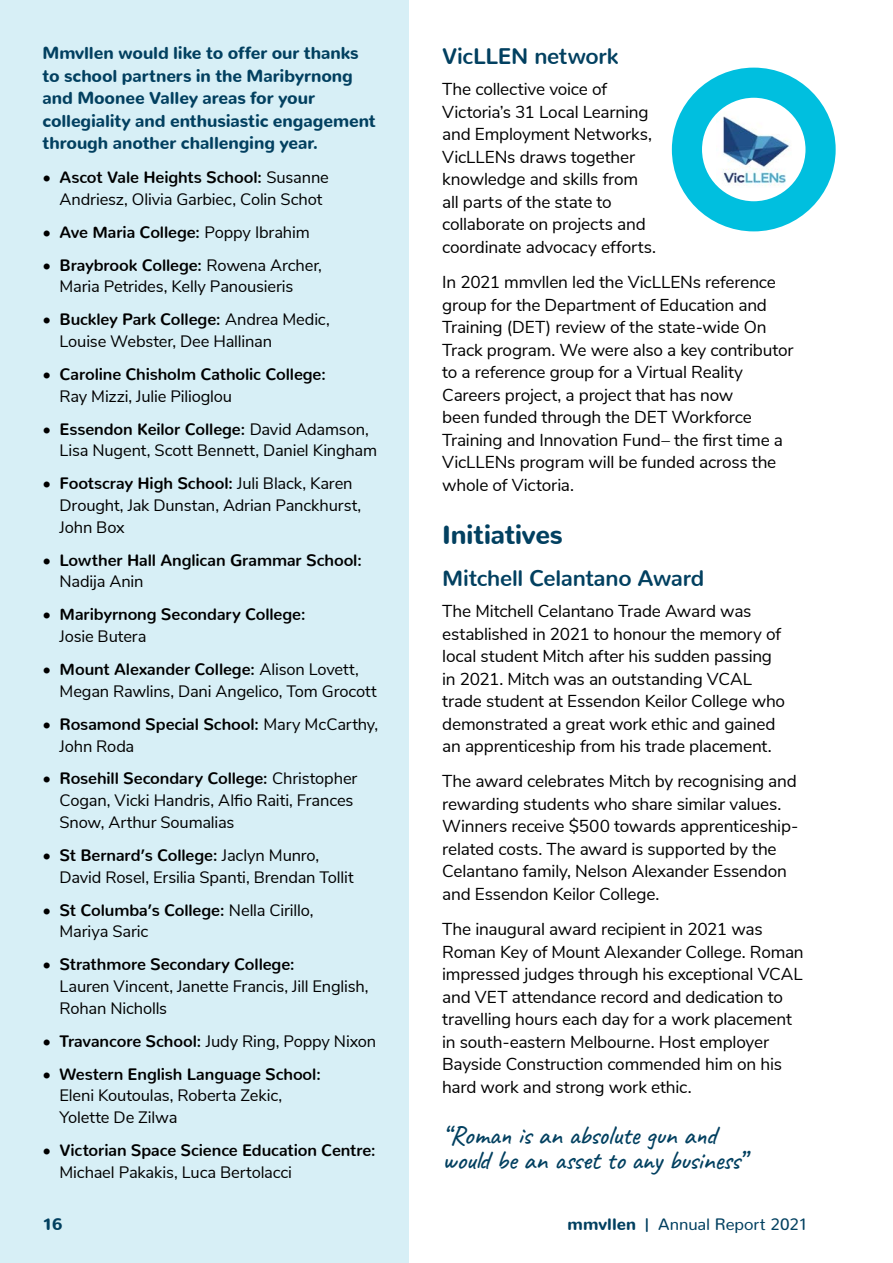
<style>
.page{position:relative;width:893px;height:1263px;background:#fff}
.page>*{position:absolute;margin:0;border:0;box-sizing:border-box;transform-origin:0 0}
.t1{font:500 27px/25.5px "Caveat";letter-spacing:-.02em;color:#024060}
.t2{font:900 26.25px "Nunito";letter-spacing:-.01em;color:#024060}
.t3{font:700 22.5px "Nunito";letter-spacing:-.01em;color:#024060}
.t4{font:17.25px/22.5px "Nunito Sans";letter-spacing:-.01em;color:#000}
.t5{font:900 17.25px/22.5px "Nunito";letter-spacing:-.005em;color:#024060}
.t6{font:700 16.5px "Nunito";letter-spacing:-.005em;color:#000}
.t7{font:16.5px/21.8px "Nunito Sans";letter-spacing:-.01em;color:#000}
.t8{font:16.5px "Nunito";color:#024060}
.t9{font:900 16.5px "Nunito";color:#024060}
.s1{font-family:"Nunito Sans";font-weight:400}
.s2{font-family:"Nunito";font-weight:700}
.s3{font-weight:900}
</style>
<div class="page">
<div style="left:0;top:0;width:408px;height:1263px;background:#d7eff6"></div>
<svg style="left:687px;top:83px;width:134px;height:133px"></svg>
<img style="left:716px;top:111px;width:75px;height:77px">
<div style="left:672px;top:68px;width:164px;height:163px;border:30px solid #00bfdf;border-radius:50%"></div>
<p class="t5" style="left:43px;top:40px;width:335px">Mmvllen would like to offer our thanks to school partners in the Maribyrnong and Moonee Valley areas for your collegiality and enthusiastic engagement through another challenging year.</p>
<p class="t6" style="left:43px;top:162px;width:288px"><span class="s1">•</span> Ascot Vale Heights School: <span class="s1">Susanne</span></p>
<p class="t7" style="left:60px;top:187px;width:264px">Andriesz, Olivia Garbiec, Colin Schot</p>
<p class="t6" style="left:43px;top:217px;width:269px"><span class="s1">•</span> Ave Maria College: <span class="s1">Poppy Ibrahim</span></p>
<p class="t6" style="left:43px;top:250px;width:281px"><span class="s1">•</span> Braybrook College: <span class="s1">Rowena Archer,</span></p>
<p class="t7" style="left:60px;top:275px;width:235px">Maria Petrides, Kelly Panousieris</p>
<p class="t6" style="left:43px;top:305px;width:289px"><span class="s1">•</span> Buckley Park College: <span class="s1">Andrea Medic,</span></p>
<p class="t7" style="left:60px;top:329px;width:214px">Louise Webster, Dee Hallinan</p>
<p class="t6" style="left:43px;top:359px;width:285px"><span class="s1">•</span> Caroline Chisholm Catholic College:</p>
<p class="t7" style="left:60px;top:384px;width:174px">Ray Mizzi, Julie Pilioglou</p>
<p class="t6" style="left:43px;top:414px;width:328px"><span class="s1">•</span> Essendon Keilor College: <span class="s1">David Adamson,</span></p>
<p class="t7" style="left:60px;top:439px;width:319px">Lisa Nugent, Scott Bennett, Daniel Kingham</p>
<p class="t6" style="left:43px;top:469px;width:312px"><span class="s1">•</span> Footscray High School: <span class="s1">Juli Black, Karen</span></p>
<p class="t7" style="left:60px;top:493px;width:303px">Drought, Jak Dunstan, Adrian Panckhurst,<br>John Box</p>
<p class="t6" style="left:43px;top:545px;width:321px"><span class="s1">•</span> Lowther Hall Anglican Grammar School:</p>
<p class="t7" style="left:60px;top:570px;width:85px">Nadija Anin</p>
<p class="t6" style="left:43px;top:600px;width:265px"><span class="s1">•</span> Maribyrnong Secondary College:</p>
<p class="t7" style="left:60px;top:624px;width:88px">Josie Butera</p>
<p class="t6" style="left:43px;top:654px;width:318px"><span class="s1">•</span> Mount Alexander College: <span class="s1">Alison Lovett,</span></p>
<p class="t7" style="left:60px;top:679px;width:319px">Megan Rawlins, Dani Angelico, Tom Grocott</p>
<p class="t6" style="left:43px;top:709px;width:337px"><span class="s1">•</span> Rosamond Special School: <span class="s1">Mary McCarthy,</span></p>
<p class="t7" style="left:60px;top:734px;width:76px">John Roda</p>
<p class="t6" style="left:43px;top:764px;width:316px"><span class="s1">•</span> Rosehill Secondary College: <span class="s1">Christopher</span></p>
<p class="t7" style="left:60px;top:788px;width:295px">Cogan, Vicki Handris, Alfio Raiti, Frances<br>Snow, Arthur Soumalias</p>
<p class="t6" style="left:43px;top:840px;width:278px"><span class="s1">•</span> St Bernard’s College: <span class="s1">Jaclyn Munro,</span></p>
<p class="t7" style="left:60px;top:865px;width:296px">David Rosel, Ersilia Spanti, Brendan Tollit</p>
<p class="t6" style="left:43px;top:895px;width:273px"><span class="s1">•</span> St Columba’s College: <span class="s1">Nella Cirillo,</span></p>
<p class="t7" style="left:60px;top:920px;width:90px">Mariya Saric</p>
<p class="t6" style="left:43px;top:949px;width:254px"><span class="s1">•</span> Strathmore Secondary College:</p>
<p class="t7" style="left:60px;top:974px;width:311px">Lauren Vincent, Janette Francis, Jill English,<br>Rohan Nicholls</p>
<p class="t7" style="left:43px;top:1029px;width:335px">• <span class="s2">Travancore School:</span> Judy Ring, Poppy Nixon</p>
<p class="t6" style="left:43px;top:1059px;width:280px"><span class="s1">•</span> Western English Language School:</p>
<p class="t7" style="left:60px;top:1084px;width:224px">Eleni Koutoulas, Roberta Zekic,<br>Yolette De Zilwa</p>
<p class="t6" style="left:43px;top:1135px;width:335px"><span class="s1">•</span> Victorian Space Science Education Centre:</p>
<p class="t7" style="left:60px;top:1160px;width:234px">Michael Pakakis, Luca Bertolacci</p>
<p class="t9" style="left:43px;top:1208px;width:22px">16</p>
<p class="t8" style="left:567px;top:1209px;width:242px"><span class="s3">mmvllen |</span> Annual Report 2021</p>
<h3 class="t3" style="left:442px;top:36px;width:178px">VicLLEN network</h3>
<p class="t4" style="left:442px;top:77px;width:215px">The collective voice of<br>Victoria’s 31 Local Learning and Employment Networks,<br>VicLLENs draws together knowledge and skills from all parts of the state to collaborate on projects and coordinate advocacy efforts.</p>
<p class="t4" style="left:442px;top:270px;width:353px">In 2021 mmvllen led the VicLLENs reference group for the Department of Education and Training (DET) review of the state-wide On Track program. We were also a key contributor to a reference group for a Virtual Reality Careers project, a project that has now<br>been funded through the DET Workforce Training and Innovation Fund– the first time a VicLLENs program will be funded across the whole of Victoria.</p>
<h2 class="t2" style="left:442px;top:510px;width:122px">Initiatives</h2>
<h3 class="t3" style="left:442px;top:558px;width:264px">Mitchell Celantano Award</h3>
<p class="t4" style="left:442px;top:599px;width:344px">The Mitchell Celantano Trade Award was established in 2021 to honour the memory of local student Mitch after his sudden passing in 2021. Mitch was an outstanding VCAL trade student at Essendon Keilor College who demonstrated a great work ethic and gained an apprenticeship from his trade placement.</p>
<p class="t4" style="left:442px;top:769px;width:358px">The award celebrates Mitch by recognising and rewarding students who share similar values.<br>Winners receive $500 towards apprenticeship&shy;related costs. The award is supported by the Celantano family, Nelson Alexander Essendon and Essendon Keilor College.</p>
<p class="t4" style="left:442px;top:917px;width:363px">The inaugural award recipient in 2021 was Roman Key of Mount Alexander College. Roman impressed judges through his exceptional VCAL and VET attendance record and dedication to travelling hours each day for a work placement in south-eastern Melbourne. Host employer Bayside Construction commended him on his hard work and strong work ethic.</p>
<h1 class="t1" style="left:442px;top:1122px;width:304px">“Roman is an absolute gun and would be an asset to any business”</h1>
</div>
